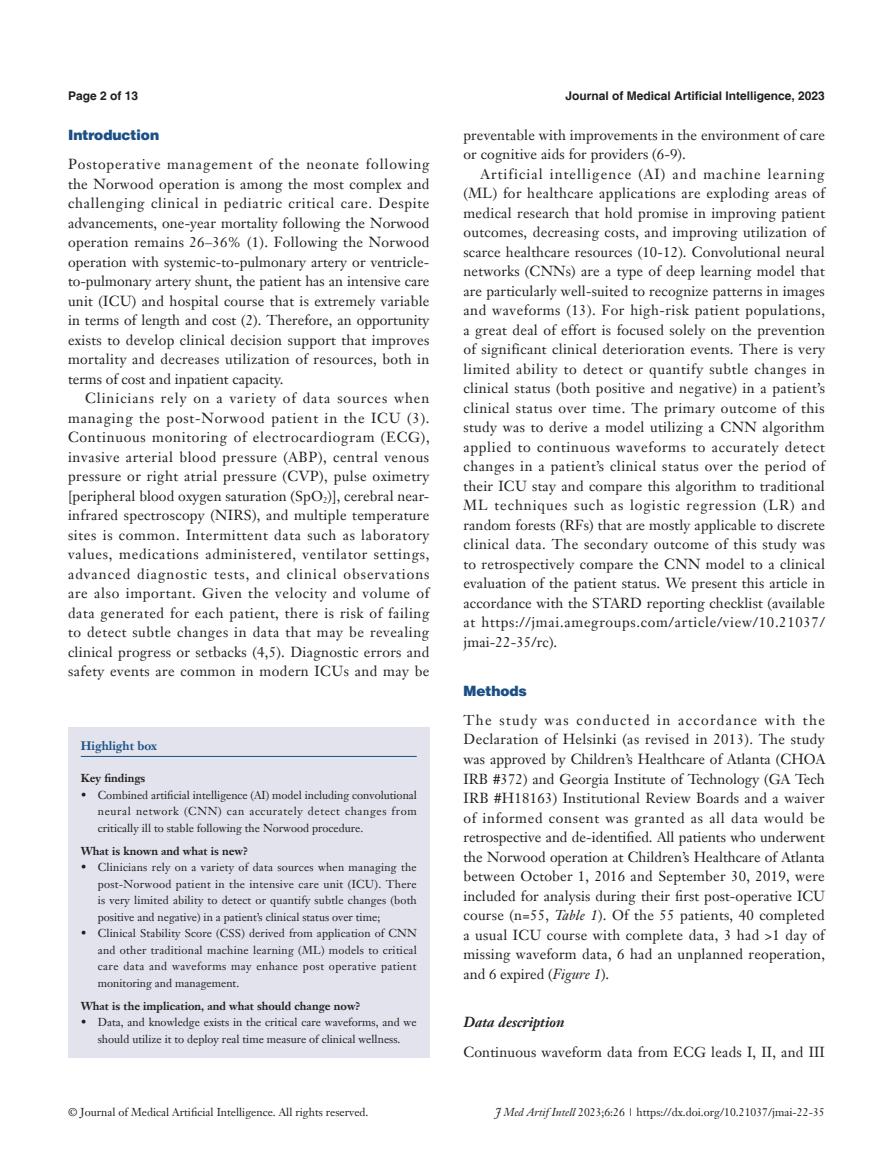
<style>
.page{position:relative;width:893px;height:1170px;background:#fff}
.page>*{position:absolute;margin:0;border:0;box-sizing:border-box;transform-origin:0 0}
.t1{font:14.25px/19.5px "Janson Text LT";letter-spacing:.01em;color:#231f20;text-align:justify}
.t2{font:900 14.25px "Helvetica";color:#1c5085}
.t3{font:italic 700 14.25px "Janson Text LT";color:#231f20}
.t4{font:700 12px "Helvetica";color:#231f20}
.t5{font:700 12px "Janson Text LT";color:#1c5085}
.t6{font:11.25px/16.5px "Janson Text LT";color:#231f20;text-align:justify}
.t7{font:700 11.25px "Janson Text LT";color:#231f20}
.s1{font-style:italic}
</style>
<div class="page">
<div style="left:68px;top:727px;width:361px;height:330px;background:#e2e3ec"></div>
<hr style="left:81px;top:756px;width:336px;height:1px;background:#1c5085">
<p class="t4" style="left:68px;top:88px;width:72px">Page 2 of 13</p>
<p class="t4" style="left:565px;top:88px;width:261px">Journal of Medical Artificial Intelligence, 2023</p>
<p class="t2" style="left:68px;top:126px;width:93px">Introduction</p>
<p class="t1" style="left:68px;top:154px;width:363px">Postoperative management of the neonate following the Norwood operation is among the most complex and challenging clinical in pediatric critical care. Despite advancements, one-year mortality following the Norwood operation remains 26–36% (1). Following the Norwood operation with systemic-to-pulmonary artery or ventricle&shy;to-pulmonary artery shunt, the patient has an intensive care unit (ICU) and hospital course that is extremely variable in terms of length and cost (2). Therefore, an opportunity exists to develop clinical decision support that improves mortality and decreases utilization of resources, both in terms of cost and inpatient capacity.</p>
<p class="t1" style="left:68px;top:388px;width:363px;text-indent:17px">Clinicians rely on a variety of data sources when managing the post-Norwood patient in the ICU (3).<br>Continuous monitoring of electrocardiogram (ECG), invasive arterial blood pressure (ABP), central venous pressure or right atrial pressure (CVP), pulse oximetry [peripheral blood oxygen saturation (SpO<sub>2</sub>)], cerebral near&shy;infrared spectroscopy (NIRS), and multiple temperature sites is common. Intermittent data such as laboratory values, medications administered, ventilator settings, advanced diagnostic tests, and clinical observations are also important. Given the velocity and volume of data generated for each patient, there is risk of failing to detect subtle changes in data that may be revealing clinical progress or setbacks (4,5). Diagnostic errors and safety events are common in modern ICUs and may be</p>
<p class="t5" style="left:81px;top:738px;width:78px">Highlight box</p>
<p class="t7" style="left:81px;top:771px;width:66px">Key findings</p>
<p class="t6" style="left:98px;top:786px;width:321px;text-indent:-17px">• Combined artificial intelligence (AI) model including convolutional neural network (CNN) can accurately detect changes from critically ill to stable following the Norwood procedure.</p>
<p class="t7" style="left:81px;top:843px;width:169px">What is known and what is new?</p>
<p class="t6" style="left:98px;top:859px;width:321px;text-indent:-17px">• Clinicians rely on a variety of data sources when managing the post-Norwood patient in the intensive care unit (ICU). There is very limited ability to detect or quantify subtle changes (both positive and negative) in a patient’s clinical status over time;</p>
<p class="t6" style="left:98px;top:925px;width:321px;text-indent:-17px">• Clinical Stability Score (CSS) derived from application of CNN and other traditional machine learning (ML) models to critical care data and waveforms may enhance post operative patient monitoring and management.</p>
<p class="t7" style="left:81px;top:998px;width:281px">What is the implication, and what should change now?</p>
<p class="t6" style="left:81px;top:1014px;width:337px;text-align:center">• Data, and knowledge exists in the critical care waveforms, and we should utilize it to deploy real time measure of clinical wellness.</p>
<p class="t1" style="left:463px;top:125px;width:363px">preventable with improvements in the environment of care or cognitive aids for providers (6-9).</p>
<p class="t1" style="left:463px;top:164px;width:363px;text-indent:17px">Artificial intelligence (AI) and machine learning (ML) for healthcare applications are exploding areas of medical research that hold promise in improving patient outcomes, decreasing costs, and improving utilization of scarce healthcare resources (10-12). Convolutional neural networks (CNNs) are a type of deep learning model that are particularly well-suited to recognize patterns in images and waveforms (13). For high-risk patient populations, a great deal of effort is focused solely on the prevention of significant clinical deterioration events. There is very limited ability to detect or quantify subtle changes in clinical status (both positive and negative) in a patient’s clinical status over time. The primary outcome of this study was to derive a model utilizing a CNN algorithm applied to continuous waveforms to accurately detect changes in a patient’s clinical status over the period of their ICU stay and compare this algorithm to traditional ML techniques such as logistic regression (LR) and random forests (RFs) that are mostly applicable to discrete clinical data. The secondary outcome of this study was to retrospectively compare the CNN model to a clinical evaluation of the patient status. We present this article in accordance with the STARD reporting checklist (available at https://jmai.amegroups.com/article/view/10.21037/ jmai-22-35/rc).</p>
<p class="t2" style="left:463px;top:681px;width:65px">Methods</p>
<p class="t1" style="left:463px;top:710px;width:363px">The study was conducted in accordance with the Declaration of Helsinki (as revised in 2013). The study was approved by Children’s Healthcare of Atlanta (CHOA IRB #372) and Georgia Institute of Technology (GA Tech IRB #H18163) Institutional Review Boards and a waiver of informed consent was granted as all data would be retrospective and de-identified. All patients who underwent the Norwood operation at Children’s Healthcare of Atlanta between October 1, 2016 and September 30, 2019, were included for analysis during their first post-operative ICU course (n=55, <span class="s1">Table 1</span>). Of the 55 patients, 40 completed a usual ICU course with complete data, 3 had &gt;1 day of missing waveform data, 6 had an unplanned reoperation, and 6 expired (<span class="s1">Figure 1</span>).</p>
<p class="t3" style="left:463px;top:1013px;width:103px">Data description</p>
<p class="t1" style="left:463px;top:1041px;width:363px">Continuous waveform data from ECG leads I, II, and III</p>
<p class="t6" style="left:68px;top:1103px;width:302px">© Journal of Medical Artificial Intelligence. All rights reserved.</p>
<p class="t6" style="left:495px;top:1103px;width:331px"><span class="s1">J Med Artif Intell</span> 2023;6:26 | https://dx.doi.org/10.21037/jmai-22-35</p>
</div>
